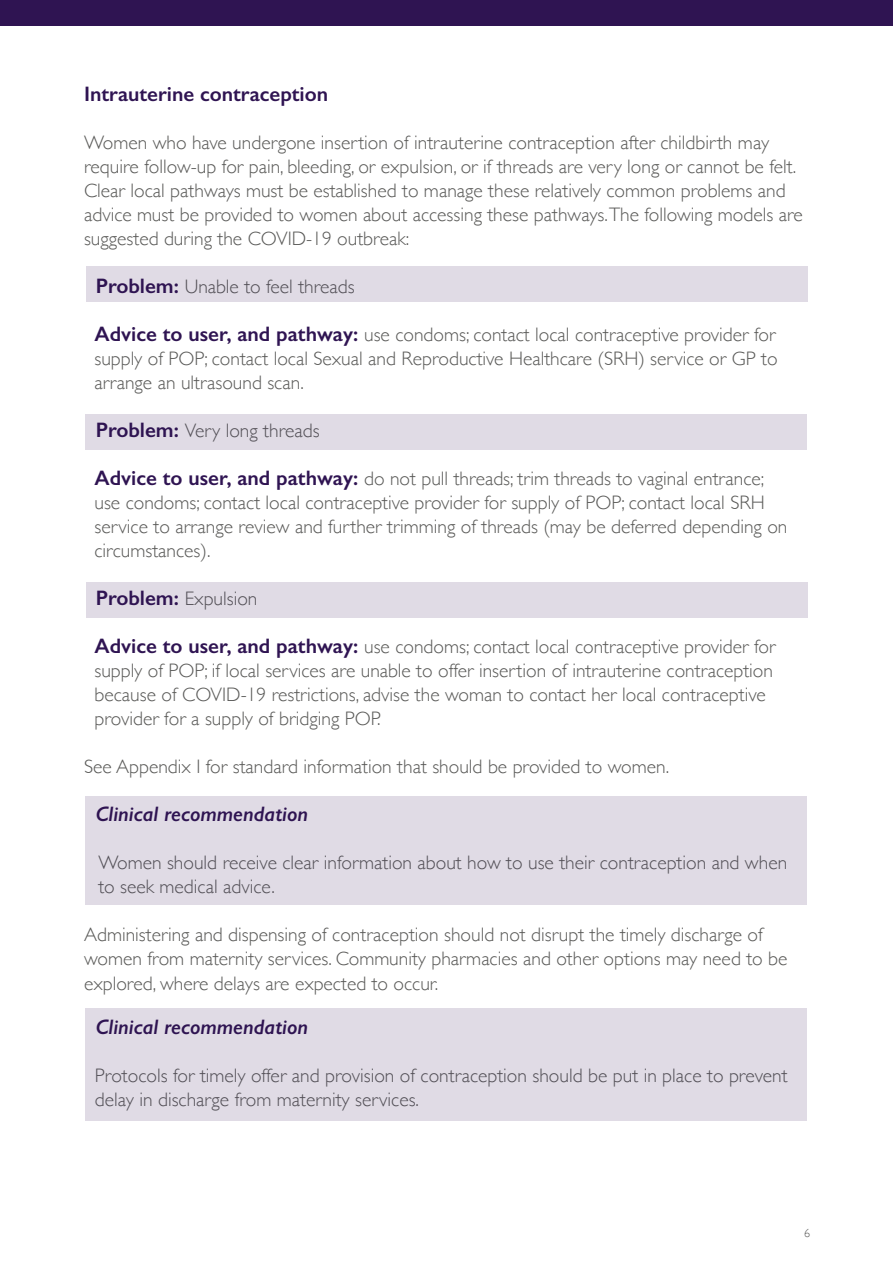
<style>
.page{position:relative;width:893px;height:1263px;background:#fff}
.page>*{position:absolute;margin:0;border:0;box-sizing:border-box;transform-origin:0 0}
.t1{font:italic 600 21px "Gill Sans";color:#2f1452}
.t2{font:600 21px "Gill Sans";color:#2f1452}
.t3{font:300 19.5px/24px "Gill Sans";color:#595957}
.t4{font:300 12px "Gill Sans";color:#575756}
.s1{font-weight:600;font-size:21px;color:#2f1452}
</style>
<div class="page">
<div style="left:0;top:0;width:893px;height:25px;background:#2f1452"></div>
<div style="left:86px;top:267px;width:722px;height:35px;background:#e0dbe5"></div>
<div style="left:85px;top:414px;width:721px;height:36px;background:#e0dbe5"></div>
<div style="left:86px;top:583px;width:722px;height:35px;background:#e0dbe5"></div>
<div style="left:85px;top:796px;width:722px;height:109px;background:#e0dbe5"></div>
<div style="left:85px;top:1008px;width:721px;height:113px;background:#e0dbe5"></div>
<p class="t2" style="left:84px;top:82px;width:246px">Intrauterine contraception</p>
<p class="t3" style="left:84px;top:130px;width:720px">Women who have undergone insertion of intrauterine contraception after childbirth may require follow-up for pain, bleeding, or expulsion, or if threads are very long or cannot be felt.<br>Clear local pathways must be established to manage these relatively common problems and advice must be provided to women about accessing these pathways.The following models are suggested during the COVID-19 outbreak:</p>
<p class="t3" style="left:96px;top:274px;width:261px"><span class="s1">Problem:</span> Unable to feel threads</p>
<p class="t3" style="left:94px;top:322px;width:685px;text-align:justify"><span class="s1">Advice to user, and pathway:</span> use condoms; contact local contraceptive provider for supply of POP; contact local Sexual and Reproductive Healthcare (SRH) service or GP to arrange an ultrasound scan.</p>
<p class="t3" style="left:96px;top:418px;width:225px"><span class="s1">Problem:</span> Very long threads</p>
<p class="t3" style="left:94px;top:466px;width:694px"><span class="s1">Advice to user, and pathway:</span> do not pull threads; trim threads to vaginal entrance; use condoms; contact local contraceptive provider for supply of POP; contact local SRH service to arrange review and further trimming of threads (may be deferred depending on circumstances).</p>
<p class="t3" style="left:96px;top:586px;width:163px"><span class="s1">Problem:</span> Expulsion</p>
<p class="t3" style="left:94px;top:634px;width:683px"><span class="s1">Advice to user, and pathway:</span> use condoms; contact local contraceptive provider for supply of POP; if local services are unable to offer insertion of intrauterine contraception because of COVID-19 restrictions, advise the woman to contact her local contraceptive provider for a supply of bridging POP.</p>
<p class="t3" style="left:84px;top:754px;width:587px">See Appendix I for standard information that should be provided to women.</p>
<p class="t1" style="left:96px;top:802px;width:214px">Clinical recommendation</p>
<p class="t3" style="left:98px;top:850px;width:690px">Women should receive clear information about how to use their contraception and when to seek medical advice.</p>
<p class="t3" style="left:84px;top:922px;width:705px">Administering and dispensing of contraception should not disrupt the timely discharge of women from maternity services. Community pharmacies and other options may need to be explored, where delays are expected to occur.</p>
<p class="t1" style="left:96px;top:1015px;width:214px">Clinical recommendation</p>
<p class="t3" style="left:95px;top:1063px;width:694px">Protocols for timely offer and provision of contraception should be put in place to prevent delay in discharge from maternity services.</p>
<p class="t4" style="left:804px;top:1223px;width:7px">6</p>
</div>
